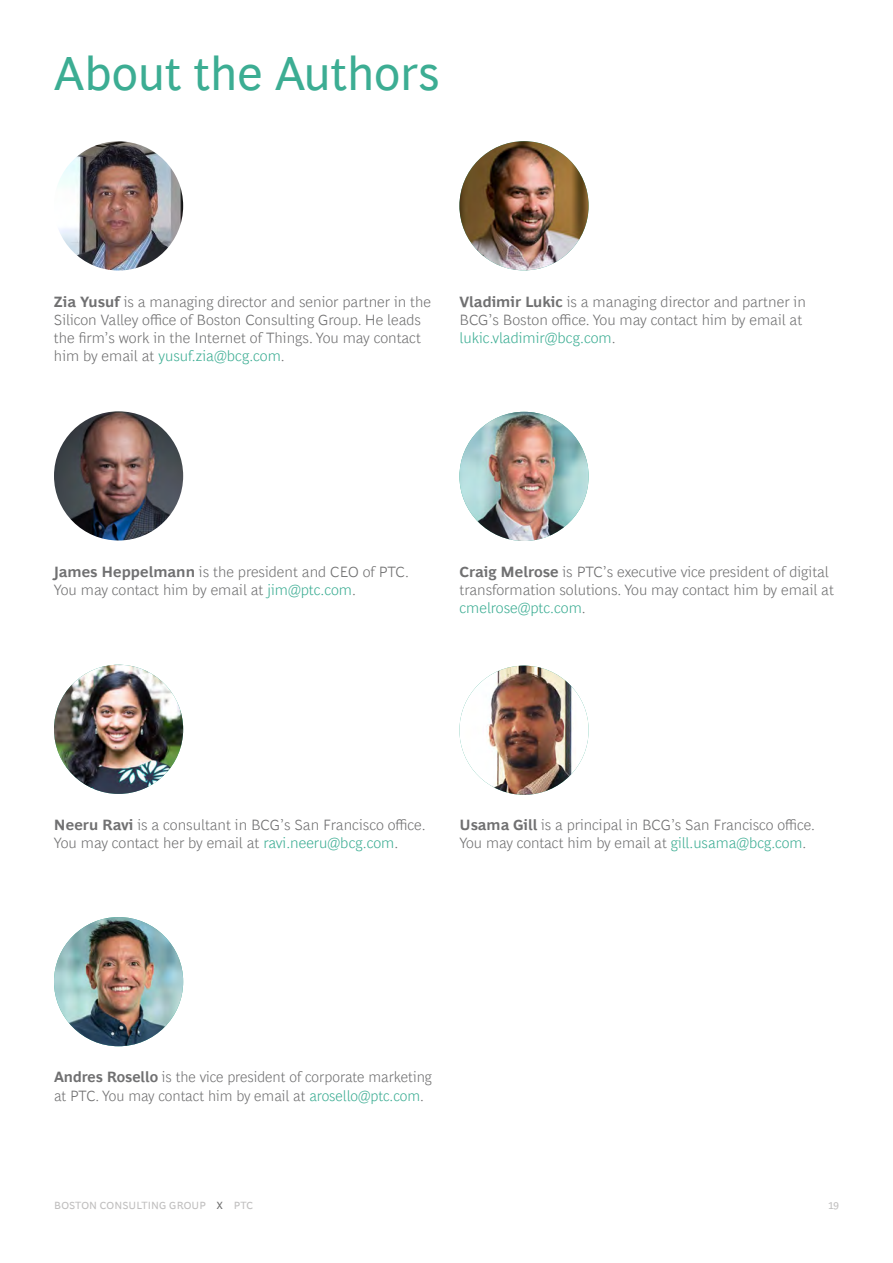
<style>
.page{position:relative;width:893px;height:1263px;background:#fff}
.page>*{position:absolute;margin:0;border:0;box-sizing:border-box;transform-origin:0 0}
.t1{font:48px "Henderson BCG Sans";color:#3cad93}
.t2{font:300 15px/18px "Henderson BCG Sans";color:#707071}
.t3{font:10.5px "Henderson BCG Sans";letter-spacing:.01em;color:#c0bfbf}
.s1{font-weight:700}
.s2{color:#3cad93}
.s3{color:#707070}
</style>
<div class="page">
<img style="left:54px;top:141px;width:129px;height:129px;border-radius:64px">
<img style="left:54px;top:411px;width:129px;height:129px;border-radius:65px">
<img style="left:54px;top:665px;width:129px;height:129px;border-radius:65px">
<img style="left:54px;top:917px;width:129px;height:129px;border-radius:65px">
<img style="left:459px;top:141px;width:130px;height:129px;border-radius:65px">
<img style="left:459px;top:412px;width:130px;height:129px;border-radius:65px">
<img style="left:459px;top:666px;width:130px;height:129px;border-radius:65px">
<h1 class="t1" style="left:54px;top:38px;width:387px">About the Authors</h1>
<p class="t2" style="left:54px;top:291px;width:379px"><span class="s1">Zia Yusuf</span> is a managing director and senior partner in the Silicon Valley office of Boston Consulting Group. He leads the firm’s work in the Internet of Things. You may contact him by email at <span class="s2">yusuf.zia@bcg.com</span>.</p>
<p class="t2" style="left:459px;top:291px;width:348px"><span class="s1">Vladimir Lukic</span> is a managing director and partner in<br>BCG’s Boston office. You may contact him by email at <span class="s2">lukic.vladimir@bcg.com</span>.</p>
<p class="t2" style="left:54px;top:562px;width:356px"><span class="s1">James Heppelmann</span> is the president and CEO of PTC.<br>You may contact him by email at <span class="s2">jim@ptc.com</span>.</p>
<p class="t2" style="left:459px;top:562px;width:376px"><span class="s1">Craig Melrose</span> is PTC’s executive vice president of digital transformation solutions. You may contact him by email at <span class="s2">cmelrose@ptc.com</span>.</p>
<p class="t2" style="left:54px;top:814px;width:373px"><span class="s1">Neeru Ravi</span> is a consultant in BCG’s San Francisco office.<br>You may contact her by email at <span class="s2">ravi.neeru@bcg.com</span>.</p>
<p class="t2" style="left:459px;top:814px;width:357px"><span class="s1">Usama Gill</span> is a principal in BCG’s San Francisco office.<br>You may contact him by email at <span class="s2">gill.usama@bcg.com</span>.</p>
<p class="t2" style="left:54px;top:1067px;width:380px"><span class="s1">Andres Rosello</span> is the vice president of corporate marketing at PTC. You may contact him by email at <span class="s2">arosello@ptc.com</span>.</p>
<p class="t3" style="left:54px;top:1197px;width:200px">BOSTON CONSULTING GROUP <span class="s3">X</span> PTC</p>
<p class="t3" style="left:828px;top:1197px;width:12px">19</p>
</div>
